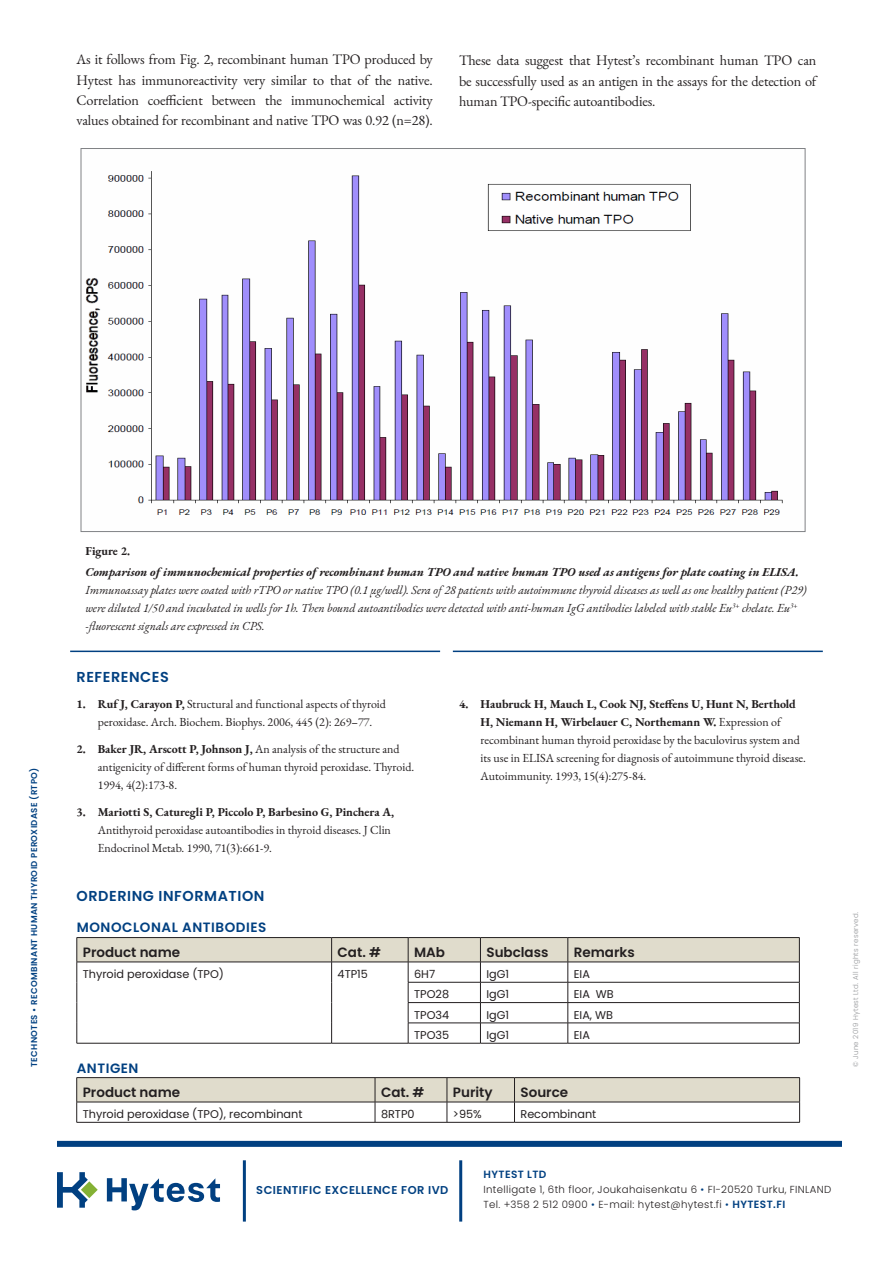
<style>
.page{position:relative;width:893px;height:1263px;background:#fff}
.page>*{position:absolute;margin:0;border:0;box-sizing:border-box;transform-origin:0 0}
.Leipäteksti{font:600 14.4px "Poppins";letter-spacing:.04em;color:#014081}
.Leipää{font:14.25px/20.2px "EB Garamond";letter-spacing:-.01em;color:#231f20;text-align:justify}
.t1{font:600 13.5px "Poppins";color:#231f20}
.t2{font:600 13.5px "Poppins";letter-spacing:.04em;color:#014081}
.t3{font:12px/18px "EB Garamond";color:#231f20}
.Kuvateksti{font:italic 12px/18px "EB Garamond";color:#231f20}
.Kuvateksti-2{font:italic 700 12px/21px "EB Garamond";color:#231f20}
.t4{font:600 11.4px "Poppins";letter-spacing:.04em;color:#014081}
.Taulukko{font:11.25px "Poppins";color:#231f20}
.t5{font:600 10.5px "Poppins";letter-spacing:.04em;color:#014081}
.t6{font:300 10.2px/15px "Poppins";letter-spacing:.03em;color:#231f20}
.t7{font:600 8.55px "Poppins";letter-spacing:.04em;color:#014081}
.t8{font:300 7.05px "Poppins";letter-spacing:.04em;color:#939598}
.s1{font-style:normal}
.s2{font-weight:700}
.s3{color:#014081}
.s4{font-weight:600;font-size:10.5px;color:#014081}
</style>
<div class="page">
<svg style="left:57px;top:1172px;width:41px;height:36px"></svg>
<svg style="left:107px;top:1178px;width:113px;height:32px"></svg>
<hr style="left:243px;top:1160px;width:3px;height:61px;background:#014081">
<hr style="left:459px;top:1160px;width:3px;height:61px;background:#014081">
<div style="left:57px;top:1141px;width:785px;height:6px;background:#014081"></div>
<hr style="left:77px;top:1122px;width:298px;height:1px;background:#231f20">
<hr style="left:375px;top:1122px;width:72px;height:1px;background:#231f20">
<hr style="left:447px;top:1122px;width:67px;height:1px;background:#231f20">
<hr style="left:514px;top:1122px;width:286px;height:1px;background:#231f20">
<svg style="left:76px;top:1077px;width:724px;height:45px"></svg>
<hr style="left:514px;top:1102px;width:286px;height:1px;background:#231f20">
<hr style="left:77px;top:1043px;width:255px;height:1px;background:#231f20">
<hr style="left:332px;top:1043px;width:76px;height:1px;background:#231f20">
<svg style="left:77px;top:937px;width:723px;height:106px"></svg>
<hr style="left:408px;top:1043px;width:72px;height:1px;background:#231f20">
<hr style="left:480px;top:1043px;width:88px;height:1px;background:#231f20">
<hr style="left:568px;top:1043px;width:231px;height:1px;background:#231f20">
<img style="left:85px;top:171px;width:698px;height:344px">
<hr style="left:453px;top:651px;width:370px;height:1px;background:#014081">
<hr style="left:70px;top:651px;width:370px;height:1px;background:#014081">
<p class="Leipää" style="left:77px;top:49px;width:358px">As it follows from Fig. 2, recombinant human TPO produced by Hytest has immunoreactivity very similar to that of the native.<br>Correlation coefficient between the immunochemical activity values obtained for recombinant and native TPO was 0.92 (n=28).</p>
<p class="Leipää" style="left:459px;top:51px;width:359px">These data suggest that Hytest’s recombinant human TPO can be successfully used as an antigen in the assays for the detection of human TPO-specific autoantibodies.</p>
<p class="t7" style="left:29px;top:1067px;width:301px;rotate:-90deg">TECHNOTES • RECOMBINANT HUMAN THYROID PEROXIDASE (RTPO)</p>
<p class="Kuvateksti-2" style="left:85px;top:541px;width:715px"><span class="s1">Figure 2.<br></span>Comparison of immunochemical properties of recombinant human TPO and native human TPO used as antigens for plate coating in ELISA.</p>
<p class="Kuvateksti" style="left:85px;top:581px;width:723px">Immunoassay plates were coated with rTPO or native TPO (0.1 μg/well). Sera of 28 patients with autoimmune thyroid diseases as well as one healthy patient (P29) were diluted 1/50 and incubated in wells for 1h. Then bound autoantibodies were detected with anti-human IgG antibodies labeled with stable Eu<sup>3+</sup> chelate. Eu<sup>3+ </sup>-fluorescent signals are expressed in CPS.</p>
<p class="Leipäteksti" style="left:77px;top:668px;width:94px">REFERENCES</p>
<p class="t3" style="left:98px;top:695px;width:290px;text-indent:-21px"><span class="s2">1. Ruf J, Carayon P,</span> Structural and functional aspects of thyroid peroxidase. Arch. Biochem. Biophys. 2006, 445 (2): 269–77.</p>
<p class="t3" style="left:98px;top:740px;width:318px;text-indent:-21px"><span class="s2">2. Baker JR, Arscott P, Johnson J,</span> An analysis of the structure and antigenicity of different forms of human thyroid peroxidase. Thyroid.<br>1994, 4(2):173-8.</p>
<p class="t3" style="left:98px;top:802px;width:298px;text-indent:-21px"><span class="s2">3. Mariotti S, Caturegli P, Piccolo P, Barbesino G, Pinchera A,<br></span>Antithyroid peroxidase autoantibodies in thyroid diseases. J Clin<br>Endocrinol Metab. 1990, 71(3):661-9.</p>
<p class="Leipäteksti" style="left:77px;top:887px;width:189px">ORDERING INFORMATION</p>
<p class="t3" style="left:480px;top:695px;width:327px;text-indent:-21px"><span class="s2">4. Haubruck H, Mauch L, Cook NJ, Steffens U, Hunt N, Berthold H, Niemann H, Wirbelauer C, Northemann W.</span> Expression of recombinant human thyroid peroxidase by the baculovirus system and its use in ELISA screening for diagnosis of autoimmune thyroid disease.<br>Autoimmunity. 1993, 15(4):275-84.</p>
<p class="t2" style="left:77px;top:920px;width:191px">MONOCLONAL ANTIBODIES</p>
<p class="t1" style="left:83px;top:944px;width:99px">Product name</p>
<p class="t1" style="left:338px;top:944px;width:45px">Cat. #</p>
<p class="t1" style="left:414px;top:944px;width:32px">MAb</p>
<p class="t1" style="left:486px;top:944px;width:64px">Subclass</p>
<p class="t1" style="left:574px;top:944px;width:62px">Remarks</p>
<p class="Taulukko" style="left:83px;top:967px;width:143px">Thyroid peroxidase (TPO)</p>
<p class="Taulukko" style="left:338px;top:967px;width:32px">4TP15</p>
<p class="Taulukko" style="left:414px;top:967px;width:23px">6H7</p>
<p class="Taulukko" style="left:486px;top:967px;width:24px">IgG1</p>
<p class="Taulukko" style="left:574px;top:967px;width:18px">EIA</p>
<p class="Taulukko" style="left:414px;top:988px;width:37px">TPO28</p>
<p class="Taulukko" style="left:486px;top:988px;width:24px">IgG1</p>
<p class="Taulukko" style="left:574px;top:988px;width:42px">EIA WB</p>
<p class="Taulukko" style="left:414px;top:1008px;width:37px">TPO34</p>
<p class="Taulukko" style="left:486px;top:1008px;width:24px">IgG1</p>
<p class="Taulukko" style="left:574px;top:1008px;width:41px">EIA, WB</p>
<p class="Taulukko" style="left:414px;top:1028px;width:37px">TPO35</p>
<p class="Taulukko" style="left:486px;top:1028px;width:24px">IgG1</p>
<p class="Taulukko" style="left:574px;top:1028px;width:18px">EIA</p>
<p class="t2" style="left:77px;top:1060px;width:63px">ANTIGEN</p>
<p class="t1" style="left:83px;top:1084px;width:99px">Product name</p>
<p class="t1" style="left:381px;top:1084px;width:45px">Cat. #</p>
<p class="t1" style="left:453px;top:1084px;width:41px">Purity</p>
<p class="t1" style="left:520px;top:1084px;width:49px">Source</p>
<p class="Taulukko" style="left:83px;top:1107px;width:221px">Thyroid peroxidase (TPO), recombinant</p>
<p class="Taulukko" style="left:381px;top:1107px;width:35px">8RTP0</p>
<p class="Taulukko" style="left:453px;top:1107px;width:30px">&gt;95%</p>
<p class="Taulukko" style="left:520px;top:1107px;width:77px">Recombinant</p>
<p class="t4" style="left:256px;top:1183px;width:194px">SCIENTIFIC EXCELLENCE FOR IVD</p>
<p class="t5" style="left:483px;top:1168px;width:64px">HYTEST LTD</p>
<p class="t6" style="left:483px;top:1182px;width:349px">Intelligate 1, 6th floor, Joukahaisenkatu 6 <span class="s3">•</span> FI-20520 Turku, FINLAND<br>Tel. +358 2 512 0900 <span class="s3">•</span> E-mail: hytest@hytest.fi <span class="s3">•</span> <span class="s4">HYTEST.FI</span></p>
<p class="t8" style="left:851px;top:1067px;width:157px;rotate:-90deg">© June 2019 Hytest Ltd. All rights reserved.</p>
</div>
